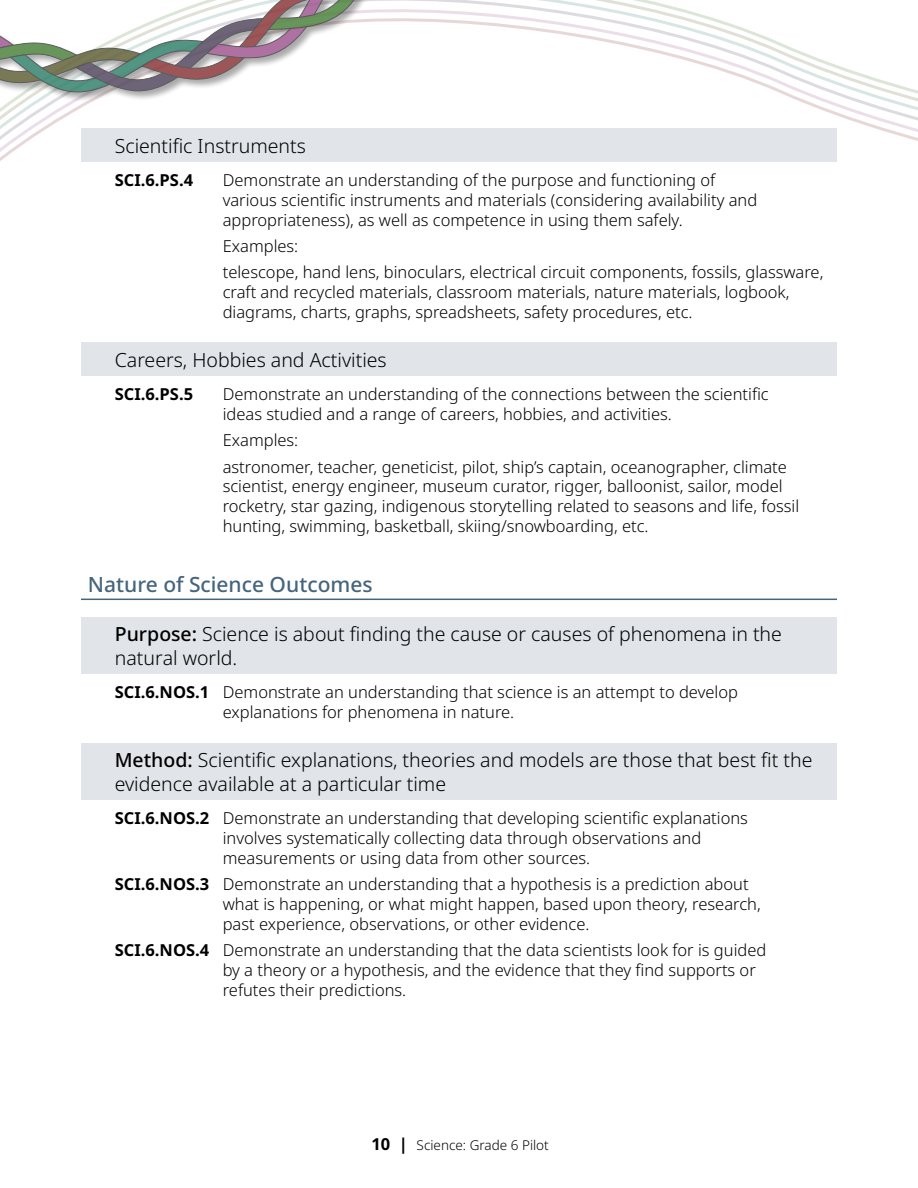
<style>
.page{position:relative;width:918px;height:1188px;background:#fff}
.page>*{position:absolute;margin:0;border:0;box-sizing:border-box;transform-origin:0 0}
.Header_Outcomes{font:500 21px "Noto Sans";color:#45657d}
.GLO{font:300 19.5px/23.4px "Noto Sans";color:#000}
.Learning_Outcome_End{font:300 16.5px/19.8px "Noto Sans";color:#000}
.Bullet_Outcome_no_bullet_End{font:300 16.5px/19.8px "Noto Sans";color:#000}
.Learning_Outcome{font:300 16.5px/19.8px "Noto Sans";color:#000}
.Learning_Outcome-2{font:700 16.5px "Noto Sans";color:#000}
.Bullet_Outcome_no_bullet{font:300 16.5px "Noto Sans";color:#000}
.t1{font:300 13.5px "Noto Sans";color:#000}
.s1{font-weight:500}
.s2{font-weight:700}
.s3{font-weight:700;font-size:16.5px}
</style>
<div class="page">
<svg style="left:0;top:0;width:918px;height:161px"></svg>
<div style="left:0;top:0;width:515px;height:102px;background:#000;opacity:.4"></div>
<svg style="left:0;top:0;width:407px;height:96px"></svg>
<div style="left:81px;top:129px;width:756px;height:33px;background:#e1e4e8"></div>
<div style="left:81px;top:343px;width:756px;height:33px;background:#e1e4e8"></div>
<hr style="left:81px;top:599px;width:756px;height:1px;background:#45657d">
<div style="left:81px;top:618px;width:756px;height:56px;background:#e1e4e8"></div>
<div style="left:81px;top:743px;width:756px;height:57px;background:#e1e4e8"></div>
<h4 class="GLO" style="left:115px;top:134px;width:193px">Scientific Instruments</h4>
<p class="Learning_Outcome-2" style="left:115px;top:168px;width:80px">SCI.6.PS.4</p>
<p class="Learning_Outcome" style="left:223px;top:170px;width:536px">Demonstrate an understanding of the purpose and functioning of various scientific instruments and materials (considering availability and appropriateness), as well as competence in using them safely.</p>
<p class="Bullet_Outcome_no_bullet" style="left:223px;top:234px;width:77px">Examples:</p>
<h3 class="Bullet_Outcome_no_bullet_End" style="left:223px;top:263px;width:602px">telescope, hand lens, binoculars, electrical circuit components, fossils, glassware, craft and recycled materials, classroom materials, nature materials, logbook, diagrams, charts, graphs, spreadsheets, safety procedures, etc.</h3>
<h4 class="GLO" style="left:115px;top:349px;width:274px">Careers, Hobbies and Activities</h4>
<p class="Learning_Outcome-2" style="left:115px;top:383px;width:80px">SCI.6.PS.5</p>
<p class="Learning_Outcome" style="left:223px;top:385px;width:548px">Demonstrate an understanding of the connections between the scientific ideas studied and a range of careers, hobbies, and activities.</p>
<p class="Bullet_Outcome_no_bullet" style="left:223px;top:429px;width:77px">Examples:</p>
<h3 class="Bullet_Outcome_no_bullet_End" style="left:223px;top:457px;width:578px">astronomer, teacher, geneticist, pilot, ship’s captain, oceanographer, climate scientist, energy engineer, museum curator, rigger, balloonist, sailor, model rocketry, star gazing, indigenous storytelling related to seasons and life, fossil hunting, swimming, basketball, skiing/snowboarding, etc.</h3>
<h3 class="Header_Outcomes" style="left:88px;top:569px;width:286px">Nature of Science Outcomes</h3>
<h4 class="GLO" style="left:115px;top:623px;width:669px"><span class="s1">Purpose:</span> Science is about finding the cause or causes of phenomena in the natural world.</h4>
<p class="Learning_Outcome_End" style="left:223px;top:683px;width:517px;text-indent:-108px"><span class="s2">SCI.6.NOS.1</span> Demonstrate an understanding that science is an attempt to develop explanations for phenomena in nature.</p>
<h4 class="GLO" style="left:115px;top:749px;width:699px"><span class="s1">Method:</span> Scientific explanations, theories and models are those that best fit the evidence available at a particular time</h4>
<p class="Learning_Outcome_End" style="left:223px;top:809px;width:527px;text-indent:-108px"><span class="s2">SCI.6.NOS.2</span> Demonstrate an understanding that developing scientific explanations involves systematically collecting data through observations and measurements or using data from other sources.</p>
<p class="Learning_Outcome_End" style="left:223px;top:875px;width:540px;text-indent:-108px"><span class="s2">SCI.6.NOS.3</span> Demonstrate an understanding that a hypothesis is a prediction about what is happening, or what might happen, based upon theory, research, past experience, observations, or other evidence.</p>
<p class="Learning_Outcome_End" style="left:223px;top:940px;width:545px;text-indent:-108px"><span class="s2">SCI.6.NOS.4</span> Demonstrate an understanding that the data scientists look for is guided by a theory or a hypothesis, and the evidence that they find supports or refutes their predictions.</p>
<p class="t1" style="left:372px;top:1135px;width:179px"><span class="s3">10 |</span> Science: Grade 6 Pilot</p>
</div>
